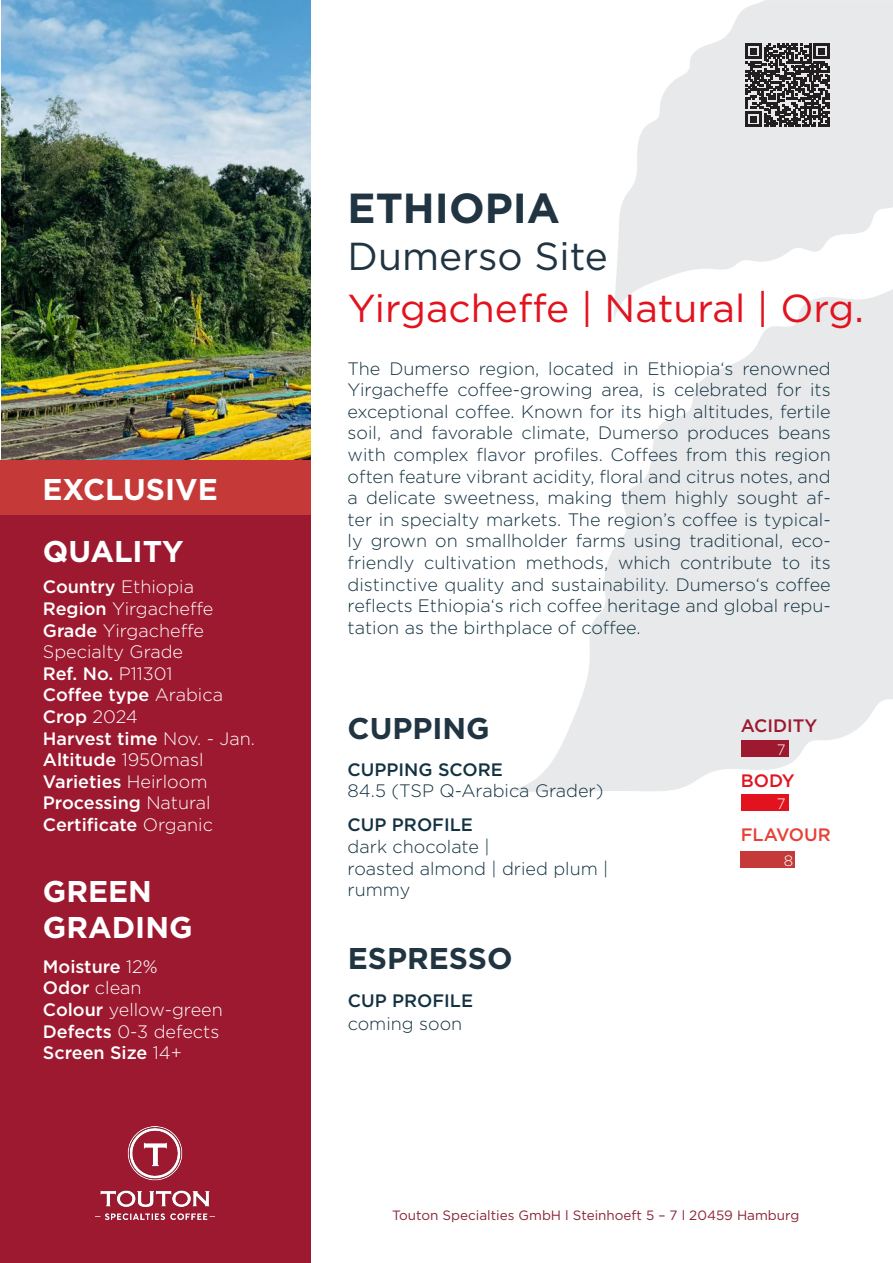
<style>
.page{position:relative;width:893px;height:1263px;background:#fff}
.page>*{position:absolute;margin:0;border:0;box-sizing:border-box;transform-origin:0 0}
.t1{font:700 42px "Gotham";color:#203442}
.t2{font:39px "Gotham";color:#e2131e}
.t3{font:39px "Gotham";color:#203442}
.t4{font:700 30px "Gotham";color:#fff}
.t5{font:700 30px "Gotham";color:#203442}
.t6{font:300 18px/21.6px "Gotham";color:#133241;text-align:justify}
.t7{font:500 18px "Gotham";color:#fff}
.t8{font:300 18px "Gotham";color:#fff}
.t9{font:500 18px "Gotham";color:#133241}
.t10{font:500 18px "Gotham";color:#9d1930}
.t11{font:500 18px "Gotham";color:#e74036}
.t12{font:500 18px "Gotham";color:#e2131e}
.t13{font:300 15px "Gotham";color:#fff}
.t14{font:13.5px "Gotham";color:#8b2438}
.s1{font-weight:500}
.s2{font-weight:300}
</style>
<div class="page">
<img style="left:310px;top:0;width:583px;height:1261px">
<div style="left:0;top:469px;width:310px;height:794px;background:#9d1930"></div>
<img style="left:1px;top:0;width:309px;height:460px">
<div style="left:0;top:460px;width:310px;height:55px;background:#c53a39"></div>
<div style="left:741px;top:740px;width:47px;height:17px;background:#9d1930"></div>
<div style="left:741px;top:794px;width:47px;height:17px;background:#e2131e"></div>
<div style="left:741px;top:851px;width:54px;height:17px;background:#c53a39"></div>
<img style="left:96px;top:1126px;width:118px;height:93px">
<svg style="left:746px;top:43px;width:84px;height:84px;background:#615f60"></svg>
<p class="t4" style="left:43px;top:470px;width:177px">EXCLUSIVE</p>
<p class="t4" style="left:43px;top:531px;width:142px">QUALITY</p>
<p class="t8" style="left:43px;top:576px;width:153px"><span class="s1">Country</span> Ethiopia</p>
<p class="t8" style="left:43px;top:597px;width:172px"><span class="s1">Region</span> Yirgacheffe</p>
<p class="t8" style="left:43px;top:619px;width:163px"><span class="s1">Grade</span> Yirgacheffe</p>
<p class="t8" style="left:43px;top:640px;width:142px">Specialty Grade</p>
<p class="t7" style="left:43px;top:662px;width:131px">Ref. No. <span class="s2">P11301</span></p>
<p class="t7" style="left:43px;top:683px;width:182px">Coffee type <span class="s2">Arabica</span></p>
<p class="t7" style="left:43px;top:705px;width:96px">Crop <span class="s2">2024</span></p>
<p class="t7" style="left:43px;top:726px;width:214px">Harvest time <span class="s2">Nov. - Jan.</span></p>
<p class="t7" style="left:43px;top:748px;width:162px">Altitude <span class="s2">1950masl</span></p>
<p class="t7" style="left:43px;top:770px;width:166px">Varieties <span class="s2">Heirloom</span></p>
<p class="t7" style="left:43px;top:791px;width:169px">Processing <span class="s2">Natural</span></p>
<p class="t7" style="left:43px;top:813px;width:172px">Certificate <span class="s2">Organic</span></p>
<p class="t4" style="left:43px;top:871px;width:111px">GREEN</p>
<p class="t4" style="left:43px;top:907px;width:151px">GRADING</p>
<p class="t7" style="left:43px;top:955px;width:116px">Moisture <span class="s2">12%</span></p>
<p class="t8" style="left:43px;top:977px;width:100px"><span class="s1">Odor</span> clean</p>
<p class="t8" style="left:43px;top:998px;width:181px"><span class="s1">Colour</span> yellow-green</p>
<p class="t8" style="left:43px;top:1020px;width:178px"><span class="s1">Defects</span> 0-3 defects</p>
<p class="t7" style="left:43px;top:1041px;width:141px">Screen Size <span class="s2">14+</span></p>
<p class="t1" style="left:348px;top:180px;width:214px">ETHIOPIA</p>
<p class="t3" style="left:348px;top:232px;width:262px">Dumerso Site</p>
<p class="t2" style="left:348px;top:283px;width:518px">Yirgacheffe | Natural | Org.</p>
<p class="t6" style="left:348px;top:357px;width:485px">The Dumerso region, located in Ethiopia‘s renowned Yirgacheffe coffee-growing area, is celebrated for its exceptional coffee. Known for its high altitudes, fertile soil, and favorable climate, Dumerso produces beans with complex flavor profiles. Coffees from this region often feature vibrant acidity, floral and citrus notes, and a delicate sweetness, making them highly sought af&shy;ter in specialty markets. The region’s coffee is typical&shy;ly grown on smallholder farms using traditional, eco&shy;friendly cultivation methods, which contribute to its distinctive quality and sustainability. Dumerso‘s coffee reflects Ethiopia‘s rich coffee heritage and global repu&shy;tation as the birthplace of coffee.</p>
<p class="t5" style="left:348px;top:708px;width:144px">CUPPING</p>
<p class="t9" style="left:348px;top:758px;width:157px">CUPPING SCORE</p>
<p class="t6" style="left:348px;top:780px;width:257px">84.5 (TSP Q-Arabica Grader)</p>
<p class="t9" style="left:348px;top:813px;width:127px">CUP PROFILE</p>
<p class="t6" style="left:348px;top:835px;width:143px">dark chocolate |</p>
<p class="t6" style="left:348px;top:857px;width:262px">roasted almond | dried plum | rummy</p>
<p class="t5" style="left:348px;top:939px;width:166px">ESPRESSO</p>
<p class="t9" style="left:348px;top:989px;width:127px">CUP PROFILE</p>
<p class="t6" style="left:348px;top:1012px;width:116px">coming soon</p>
<p class="t10" style="left:741px;top:714px;width:78px">ACIDITY</p>
<p class="t13" style="left:777px;top:740px;width:10px">7</p>
<p class="t12" style="left:741px;top:768px;width:56px">BODY</p>
<p class="t13" style="left:777px;top:794px;width:10px">7</p>
<p class="t11" style="left:741px;top:823px;width:92px">FLAVOUR</p>
<p class="t13" style="left:784px;top:851px;width:11px">8</p>
<p class="t14" style="left:392px;top:1207px;width:409px">Touton Specialties GmbH l Steinhoeft 5 – 7 l 20459 Hamburg</p>
</div>
